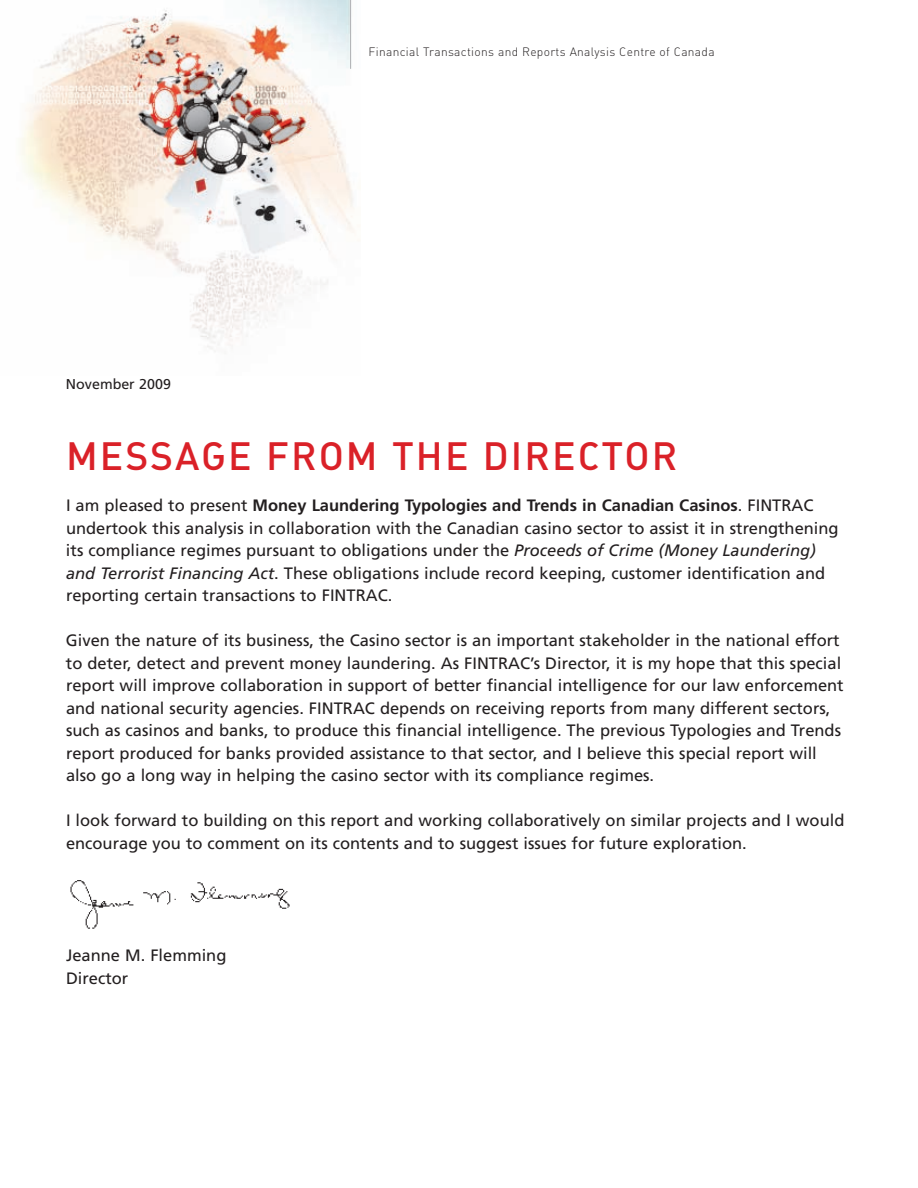
<style>
.page{position:relative;width:918px;height:1188px;background:#fff}
.page>*{position:absolute;margin:0;border:0;box-sizing:border-box;transform-origin:0 0}
.t1{font:39px "DIN Medium Alternate";letter-spacing:.055em;color:#da2128}
.t2{font:16.5px/22.5px "Frutiger";color:#231f20}
.t3{font:14.25px "Frutiger";color:#231f20}
.t4{font:12px "DIN Light Alternate";letter-spacing:.025em;color:#231f20}
.s1{font-weight:700}
.s2{font-style:italic}
</style>
<div class="page">
<img style="left:20px;top:0;width:335px;height:349px">
<hr style="left:350px;top:0;width:1px;height:69px;background:#aeafb3">
<img style="left:70px;top:880px;width:220px;height:49px">
<p class="t3" style="left:66px;top:378px;width:106px">November 2009</p>
<p class="t4" style="left:369px;top:45px;width:348px">Financial Transactions and Reports Analysis Centre of Canada</p>
<h1 class="t1" style="left:66px;top:434px;width:613px">MESSAGE FROM THE DIRECTOR</h1>
<p class="t2" style="left:66px;top:496px;width:774px">I am pleased to present <span class="s1">Money Laundering Typologies and Trends in Canadian Casinos</span>. FINTRAC undertook this analysis in collaboration with the Canadian casino sector to assist it in strengthening its compliance regimes pursuant to obligations under the <span class="s2">Proceeds of Crime (Money Laundering) and Terrorist Financing Act</span>. These obligations include record keeping, customer identification and reporting certain transactions to FINTRAC.</p>
<p class="t2" style="left:66px;top:631px;width:779px">Given the nature of its business, the Casino sector is an important stakeholder in the national effort to deter, detect and prevent money laundering. As FINTRAC’s Director, it is my hope that this special report will improve collaboration in support of better financial intelligence for our law enforcement and national security agencies. FINTRAC depends on receiving reports from many different sectors, such as casinos and banks, to produce this financial intelligence. The previous Typologies and Trends report produced for banks provided assistance to that sector, and I believe this special report will also go a long way in helping the casino sector with its compliance regimes.</p>
<p class="t2" style="left:66px;top:811px;width:780px">I look forward to building on this report and working collaboratively on similar projects and I would encourage you to comment on its contents and to suggest issues for future exploration.</p>
<p class="t2" style="left:66px;top:946px;width:162px">Jeanne M. Flemming<br>Director</p>
</div>
